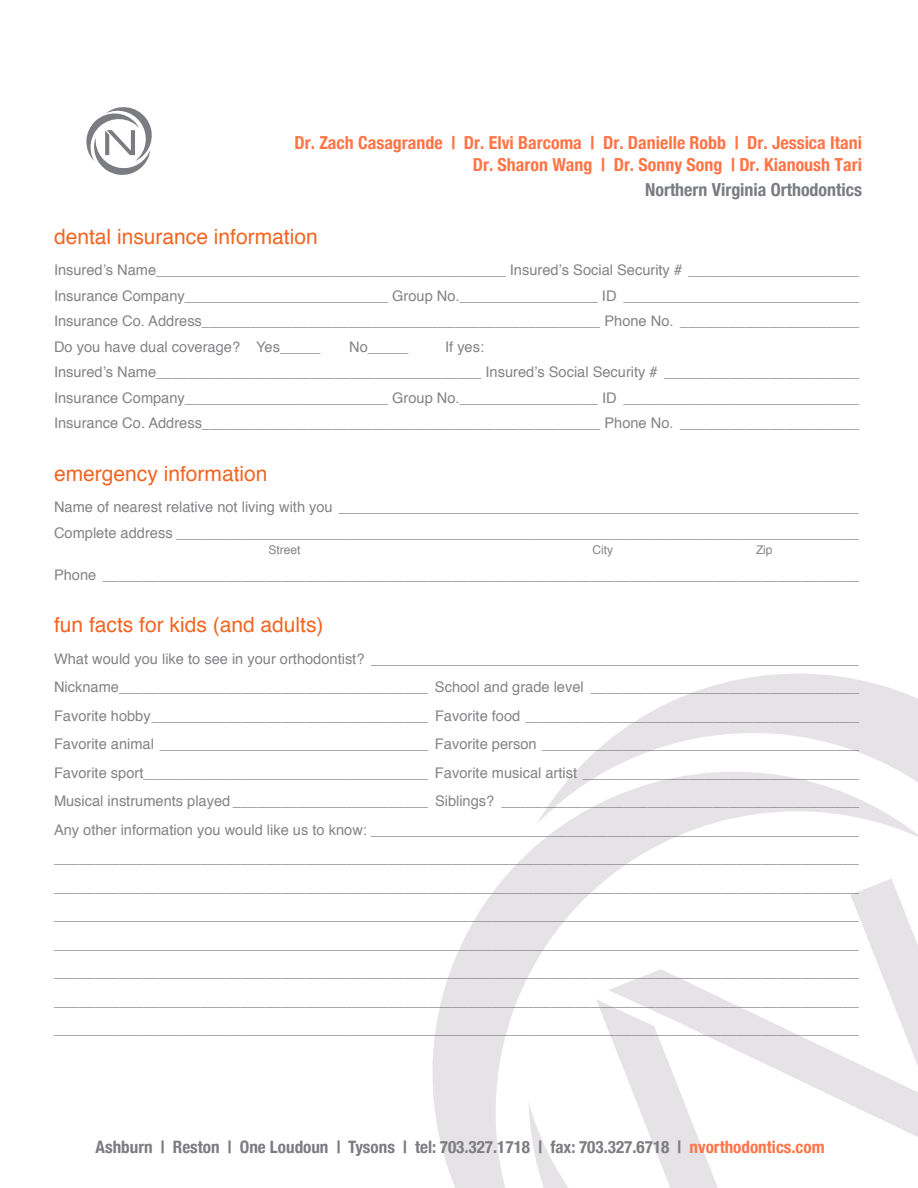
<style>
.page{position:relative;width:918px;height:1188px;background:#fff}
.page>*{position:absolute;margin:0;border:0;box-sizing:border-box;transform-origin:0 0}
.t1{font:21px "Helvetica";color:#f16522}
.t2{font:700 condensed 17.85px/21.5px "Helvetica Neue";color:#ff7446;text-align:right}
.t3{font:700 condensed 17.85px "Helvetica Neue";color:#7a7c81}
.t4{font:700 condensed 17.1px "Helvetica Neue";color:#7c7c81}
.t5{font:14.7px/28.5px "Helvetica";color:#838386;text-align:justify}
.t6{font:12px "Helvetica";color:#838386}
.s1{color:#ff7446}
</style>
<div class="page">
<svg style="left:432px;top:845px;width:105px;height:343px;fill:#e5e3e5"></svg>
<svg style="left:537px;top:674px;width:381px;height:286px"></svg>
<svg style="left:529px;top:1010px;width:39px;height:178px"></svg>
<svg style="left:596px;top:999px;width:122px;height:189px"></svg>
<svg style="left:608px;top:879px;width:310px;height:268px"></svg>
<svg style="left:86px;top:107px;width:66px;height:68px"></svg>
<p class="t2" style="left:295px;top:131px;width:569px">Dr. Zach Casagrande | Dr. Elvi Barcoma | Dr. Danielle Robb | Dr. Jessica Itani<br>Dr. Sharon Wang | Dr. Sonny Song | Dr. Kianoush Tari</p>
<p class="t3" style="left:645px;top:174px;width:218px">Northern Virginia Orthodontics</p>
<h1 class="t1" style="left:54px;top:220px;width:265px">dental insurance information</h1>
<p class="t5" style="left:54px;top:258px;width:807px;line-height:25.5px">Insured’s Name___________________________________________ Insured’s Social Security # _____________________ Insurance Company_________________________ Group No._________________ ID _____________________________ Insurance Co. Address_________________________________________________ Phone No. ______________________ Do you have dual coverage? Yes_____</p>
<p class="t5" style="left:54px;top:334px;width:807px;line-height:25.5px;text-align:left;text-indent:391px">If yes:<br>Insured’s Name________________________________________ Insured’s Social Security # ________________________ Insurance Company_________________________ Group No._________________ ID _____________________________ Insurance Co. Address_________________________________________________ Phone No. ______________________</p>
<h1 class="t1" style="left:54px;top:457px;width:215px">emergency information</h1>
<p class="t5" style="left:54px;top:495px;width:807px;line-height:25.5px">Name of nearest relative not living with you ________________________________________________________________<br>Complete address ____________________________________________________________________________________</p>
<p class="t6" style="left:269px;top:541px;width:34px">Street</p>
<p class="t6" style="left:593px;top:541px;width:22px">City</p>
<p class="t6" style="left:756px;top:541px;width:18px">Zip</p>
<p class="t5" style="left:54px;top:561px;width:807px">Phone _____________________________________________________________________________________________</p>
<h1 class="t1" style="left:54px;top:609px;width:271px">fun facts for kids (and adults)</h1>
<p class="t5" style="left:54px;top:645px;width:807px">What would you like to see in your orthodontist? ____________________________________________________________ Nickname______________________________________ School and grade level _________________________________ Favorite hobby__________________________________ Favorite food _________________________________________ Favorite animal _________________________________ Favorite person _______________________________________ Favorite sport___________________________________ Favorite musical artist __________________________________ Musical instruments played ________________________ Siblings? ____________________________________________ Any other information you would like us to know: ____________________________________________________________ ___________________________________________________________________________________________________ ___________________________________________________________________________________________________ ___________________________________________________________________________________________________ ___________________________________________________________________________________________________ ___________________________________________________________________________________________________ ___________________________________________________________________________________________________ ___________________________________________________________________________________________________</p>
<p class="t5" style="left:349px;top:333px;width:61px">No_____</p>
<p class="t4" style="left:96px;top:1132px;width:731px">Ashburn | Reston | One Loudoun | Tysons | tel: 703.327.1718 | fax: 703.327.6718 | <span class="s1">nvorthodontics.com</span></p>
</div>
